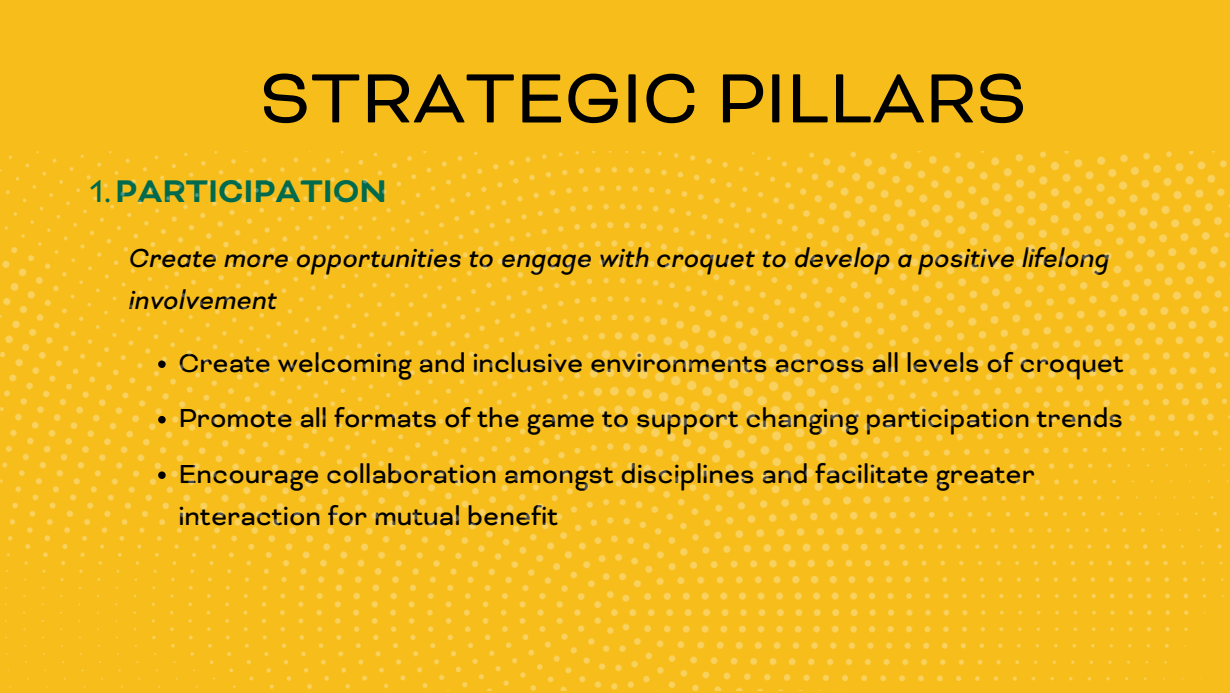
<style>
.page{position:relative;width:1230px;height:693px;background:#f7be1b}
.page>*{position:absolute;margin:0;border:0;box-sizing:border-box;transform-origin:0 0}
.t1{font:80px "Bicyclette";color:#000}
.t2{font:700 36px "Bicyclette";color:#006a4e}
.t3{font:30px/42px "Bicyclette";color:#000}
.t4{font:italic 30px/42px "Bicyclette";color:#000}
.s1{font-weight:400}
</style>
<div class="page">
<img style="left:0;top:151px;width:1230px;height:540px">
<h1 class="t1" style="left:260px;top:59px;width:768px">STRATEGIC PILLARS</h1>
<p class="t2" style="left:90px;top:173px;width:299px"><span class="s1">1.</span>PARTICIPATION</p>
<p class="t4" style="left:127px;top:239px;width:983px">Create more opportunities to engage with croquet to develop a positive lifelong involvement</p>
<p class="t3" style="left:178px;top:344px;width:947px">Create welcoming and inclusive environments across all levels of croquet</p>
<p class="t3" style="left:178px;top:400px;width:946px">Promote all formats of the game to support changing participation trends</p>
<p class="t3" style="left:178px;top:455px;width:858px">Encourage collaboration amongst disciplines and facilitate greater interaction for mutual benefit</p>
</div>
